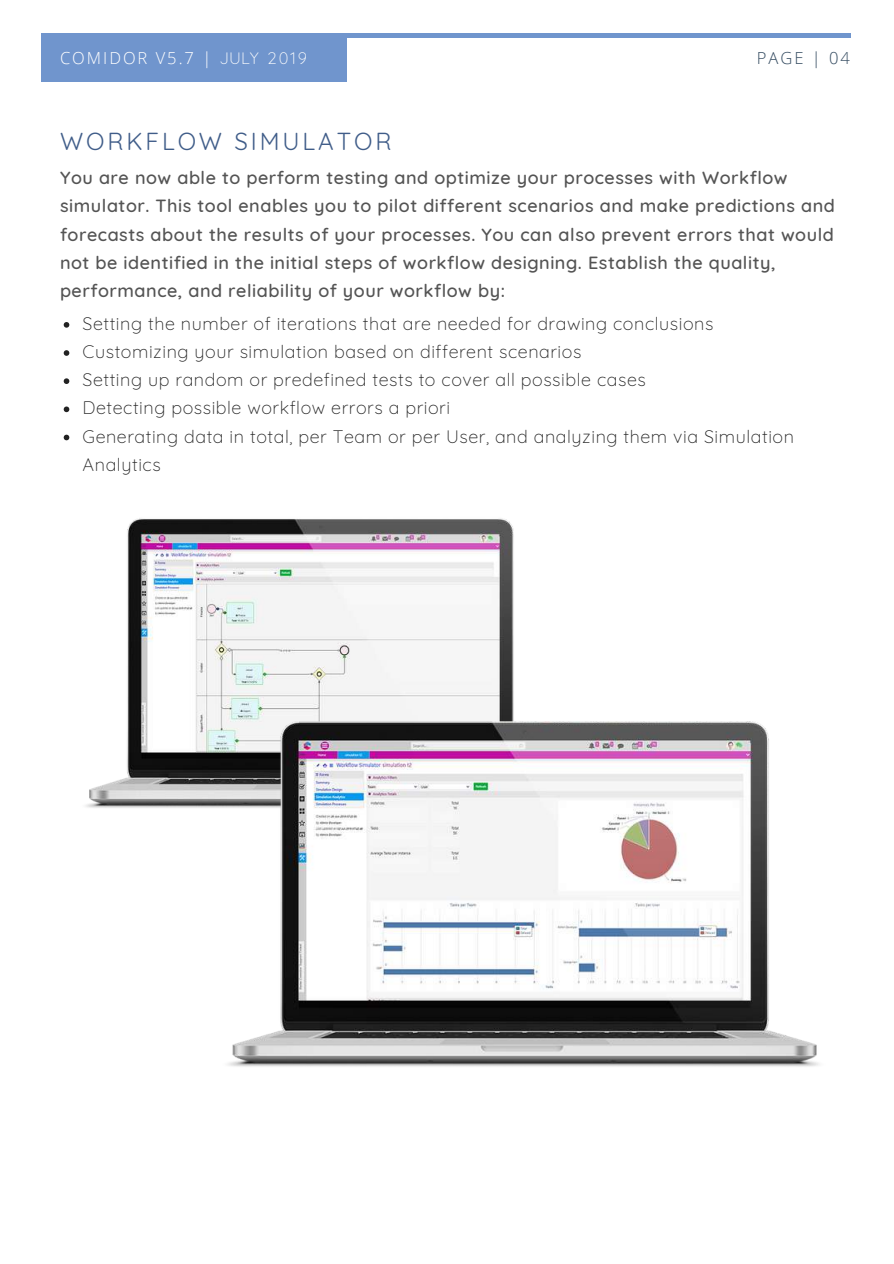
<style>
.page{position:relative;width:894px;height:1264px;background:#fff}
.page>*{position:absolute;margin:0;border:0;box-sizing:border-box;transform-origin:0 0}
.t1{font:24px "Quicksand";letter-spacing:.12em;color:#405d89}
.t2{font:500 18px/28.2px "Quicksand";letter-spacing:.03em;color:#545454}
.t3{font:300 18px/28.2px "Quicksand";letter-spacing:.03em;color:#222}
.t4{font:300 16.5px "Open Sans";letter-spacing:.12em;color:#fff}
.t5{font:300 16.5px "Open Sans";letter-spacing:.12em;color:#364d62}
.s1{font-family:"Quicksand"}
</style>
<div class="page">
<hr style="left:44px;top:34px;width:806px;height:3px;background:#7095cd">
<div style="left:41px;top:34px;width:305px;height:47px;background:#7095cd"></div>
<svg style="left:64px;top:322px;width:5px;height:6px"></svg>
<svg style="left:64px;top:350px;width:5px;height:6px"></svg>
<svg style="left:64px;top:378px;width:5px;height:6px"></svg>
<svg style="left:64px;top:406px;width:5px;height:6px"></svg>
<svg style="left:64px;top:434px;width:5px;height:6px"></svg>
<img style="left:85px;top:518px;width:429px;height:290px">
<img style="left:222px;top:707px;width:597px;height:360px">
<p class="t4" style="left:60px;top:47px;width:248px">COMIDOR V5.7 | <span class="s1">JULY 2019</span></p>
<p class="t5" style="left:756px;top:47px;width:94px">PAGE | 04</p>
<h1 class="t1" style="left:60px;top:126px;width:333px">WORKFLOW SIMULATOR</h1>
<p class="t2" style="left:60px;top:163px;width:776px">You are now able to perform testing and optimize your processes with Workflow simulator. This tool enables you to pilot different scenarios and make predictions and forecasts about the results of your processes. You can also prevent errors that would not be identified in the initial steps of workflow designing. Establish the quality, performance, and reliability of your workflow by:</p>
<p class="t3" style="left:83px;top:309px;width:712px">Setting the number of iterations that are needed for drawing conclusions Customizing your simulation based on different scenarios<br>Setting up random or predefined tests to cover all possible cases<br>Detecting possible workflow errors a priori<br>Generating data in total, per Team or per User, and analyzing them via Simulation Analytics</p>
</div>
